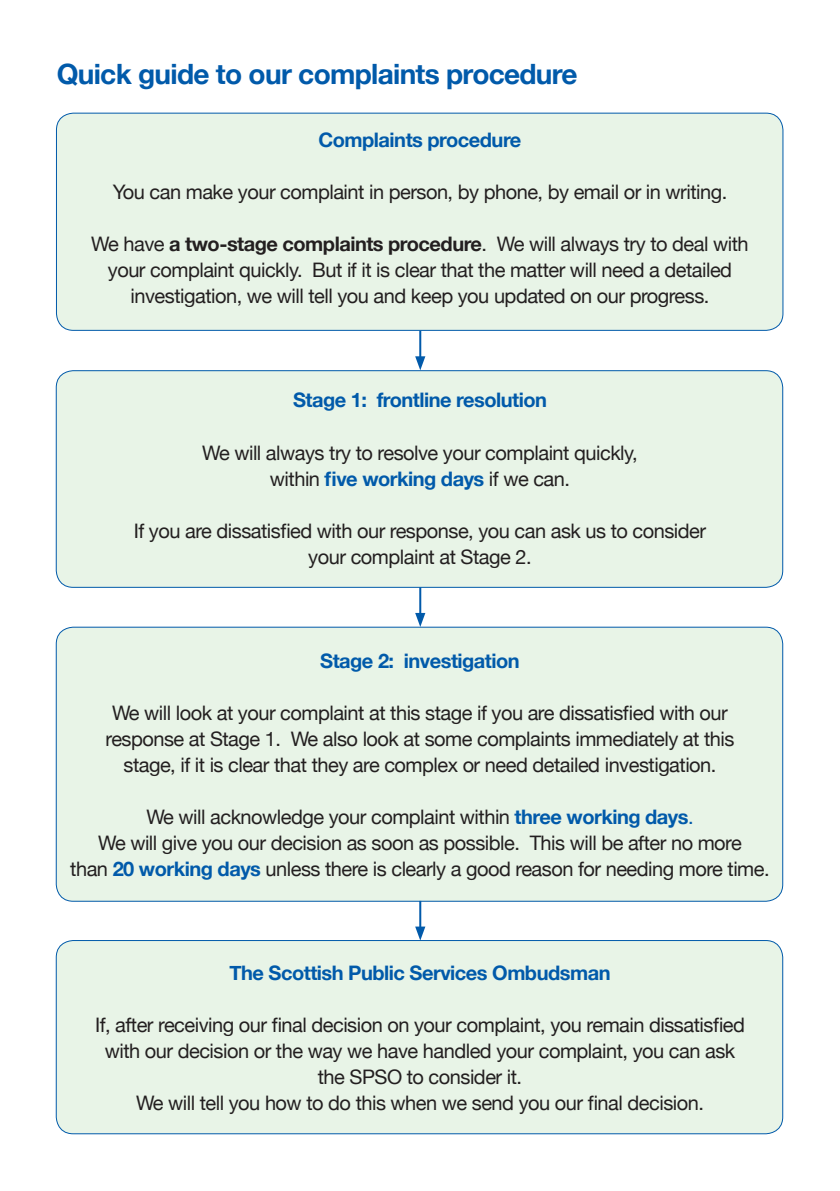
<style>
.page{position:relative;width:840px;height:1191px;background:#fff}
.page>*{position:absolute;margin:0;border:0;box-sizing:border-box;transform-origin:0 0}
.t1{font:700 28px "Helvetica Neue";letter-spacing:-.025em;color:#015aaa}
.t2{font:20px/26px "Helvetica Neue";letter-spacing:-.025em;color:#231f20;text-align:center}
.t3{font:700 20px "Helvetica Neue";letter-spacing:-.025em;color:#015aaa}
.s1{font-weight:700}
.s2{font-weight:700;color:#015aaa}
.s3{color:#015aaa}
</style>
<div class="page">
<div style="left:56px;top:940px;width:726px;height:193px;background:#e8f4e7;border-radius:17px"></div>
<div style="left:56px;top:940px;width:726px;height:194px;border:1px solid #015aaa;border-radius:17px"></div>
<div style="left:56px;top:627px;width:726px;height:274px;background:#e8f4e7;border-radius:17px"></div>
<div style="left:56px;top:113px;width:726px;height:217px;background:#e8f4e7;border-radius:17px"></div>
<div style="left:56px;top:113px;width:727px;height:218px;border:1px solid #015aaa;border-radius:17px"></div>
<div style="left:56px;top:371px;width:726px;height:216px;background:#e8f4e7;border-radius:17px"></div>
<div style="left:56px;top:370px;width:726px;height:218px;border:1px solid #015aaa;border-radius:17px"></div>
<hr style="left:419px;top:331px;width:2px;height:28px;background:#015aaa">
<svg style="left:415px;top:356px;width:10px;height:14px"></svg>
<hr style="left:419px;top:587px;width:2px;height:29px;background:#015aaa">
<svg style="left:415px;top:613px;width:10px;height:14px"></svg>
<hr style="left:419px;top:901px;width:2px;height:28px;background:#015aaa">
<svg style="left:415px;top:926px;width:10px;height:14px"></svg>
<p class="t1" style="left:57px;top:49px;width:522px">Quick guide to our complaints procedure</p>
<p class="t3" style="left:318px;top:122px;width:204px">Complaints procedure</p>
<p class="t2" style="left:113px;top:178px;width:615px">You can make your complaint in person, by phone, by email or in writing.</p>
<p class="t2" style="left:91px;top:230px;width:658px">We have <span class="s1">a two-stage complaints procedure</span>. We will always try to deal with your complaint quickly. But if it is clear that the matter will need a detailed investigation, we will tell you and keep you updated on our progress.</p>
<p class="t3" style="left:293px;top:382px;width:255px">Stage 1: frontline resolution</p>
<p class="t2" style="left:202px;top:438px;width:437px">We will always try to resolve your complaint quickly, within <span class="s2">five working days</span> if we can.</p>
<p class="t2" style="left:134px;top:516px;width:573px">If you are dissatisfied with our response, you can ask us to consider your complaint at Stage 2.</p>
<p class="t3" style="left:320px;top:642px;width:201px">Stage 2: investigation</p>
<p class="t2" style="left:105px;top:698px;width:630px">We will look at your complaint at this stage if you are dissatisfied with our response at Stage 1. We also look at some complaints immediately at this stage, if it is clear that they are complex or need detailed investigation.</p>
<p class="t2" style="left:70px;top:802px;width:700px">We will acknowledge your complaint within <span class="s2">three working days</span><span class="s3">.<br></span>We will give you our decision as soon as possible. This will be after no more<br>than <span class="s2">20 working days</span> unless there is clearly a good reason for needing more time.</p>
<p class="t3" style="left:229px;top:954px;width:382px">The Scottish Public Services Ombudsman</p>
<p class="t2" style="left:95px;top:1010px;width:651px">If, after receiving our final decision on your complaint, you remain dissatisfied with our decision or the way we have handled your complaint, you can ask the SPSO to consider it.</p>
<p class="t2" style="left:136px;top:1088px;width:569px">We will tell you how to do this when we send you our final decision.</p>
</div>
